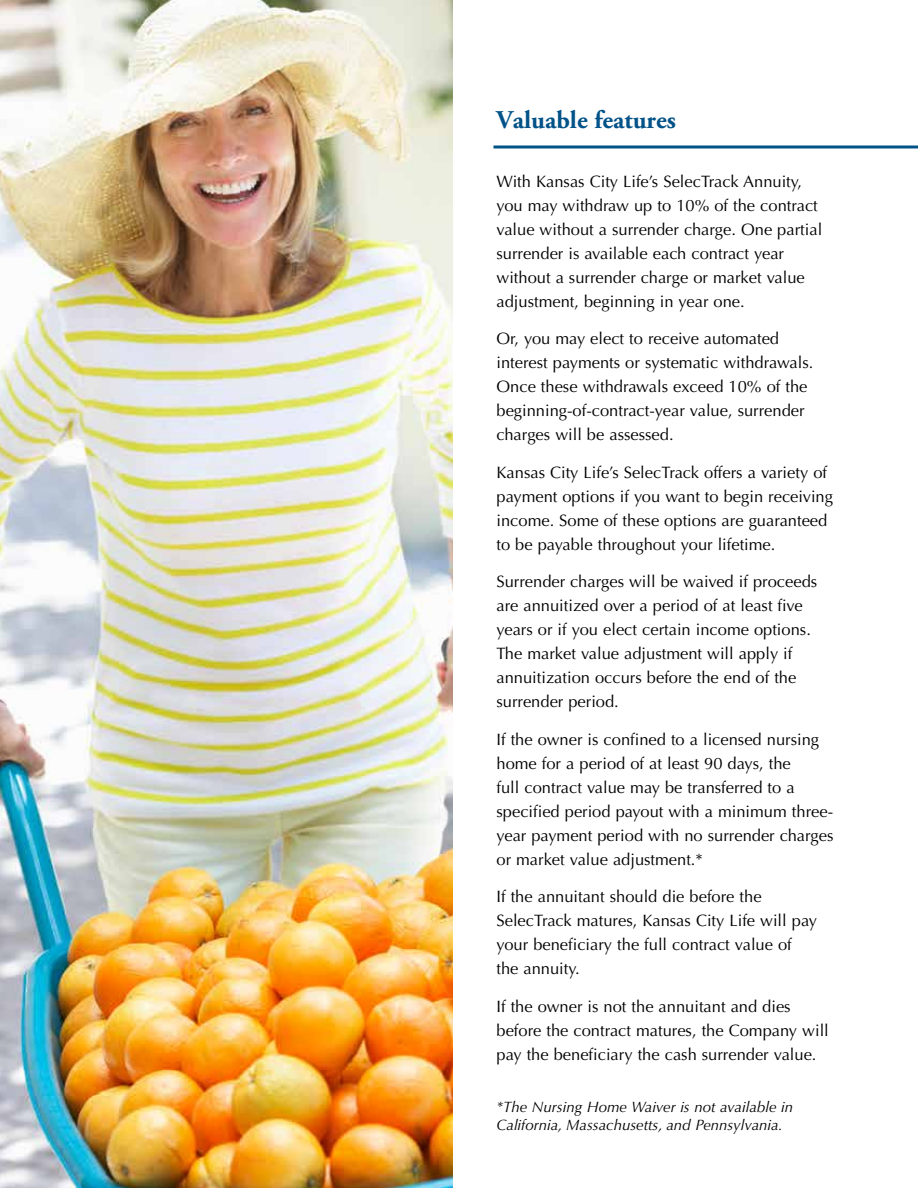
<style>
.page{position:relative;width:918px;height:1188px;background:#fff}
.page>*{position:absolute;margin:0;border:0;box-sizing:border-box;transform-origin:0 0}
.t1{font:700 25.5px "Adobe Garamond Pro";color:#005288}
.t2{font:16.5px/24px "Optima LT Std";color:#000}
.t3{font:italic 15px/18px "Optima LT Std";color:#000}
</style>
<div class="page">
<hr style="left:494px;top:146px;width:424px;height:2px;background:#005288">
<img style="left:0;top:0;width:453px;height:1188px">
<h1 class="t1" style="left:496px;top:105px;width:181px">Valuable features</h1>
<p class="t2" style="left:496px;top:169px;width:327px">With Kansas City Life’s SelecTrack Annuity, you may withdraw up to 10% of the contract value without a surrender charge. One partial surrender is available each contract year without a surrender charge or market value adjustment, beginning in year one.</p>
<p class="t2" style="left:496px;top:327px;width:318px">Or, you may elect to receive automated interest payments or systematic withdrawals.<br>Once these withdrawals exceed 10% of the beginning-of-contract-year value, surrender charges will be assessed.</p>
<p class="t2" style="left:496px;top:460px;width:338px">Kansas City Life’s SelecTrack offers a variety of payment options if you want to begin receiving income. Some of these options are guaranteed to be payable throughout your lifetime.</p>
<p class="t2" style="left:496px;top:570px;width:322px">Surrender charges will be waived if proceeds are annuitized over a period of at least five years or if you elect certain income options.<br>The market value adjustment will apply if annuitization occurs before the end of the surrender period.</p>
<p class="t2" style="left:496px;top:727px;width:339px">If the owner is confined to a licensed nursing home for a period of at least 90 days, the<br>full contract value may be transferred to a specified period payout with a minimum three&shy;year payment period with no surrender charges or market value adjustment.*</p>
<p class="t2" style="left:496px;top:885px;width:322px">If the annuitant should die before the SelecTrack matures, Kansas City Life will pay your beneficiary the full contract value of the annuity.</p>
<p class="t2" style="left:496px;top:995px;width:334px">If the owner is not the annuitant and dies before the contract matures, the Company will pay the beneficiary the cash surrender value.</p>
<p class="t3" style="left:496px;top:1098px;width:298px">*The Nursing Home Waiver is not available in<br>California, Massachusetts, and Pennsylvania.</p>
</div>
